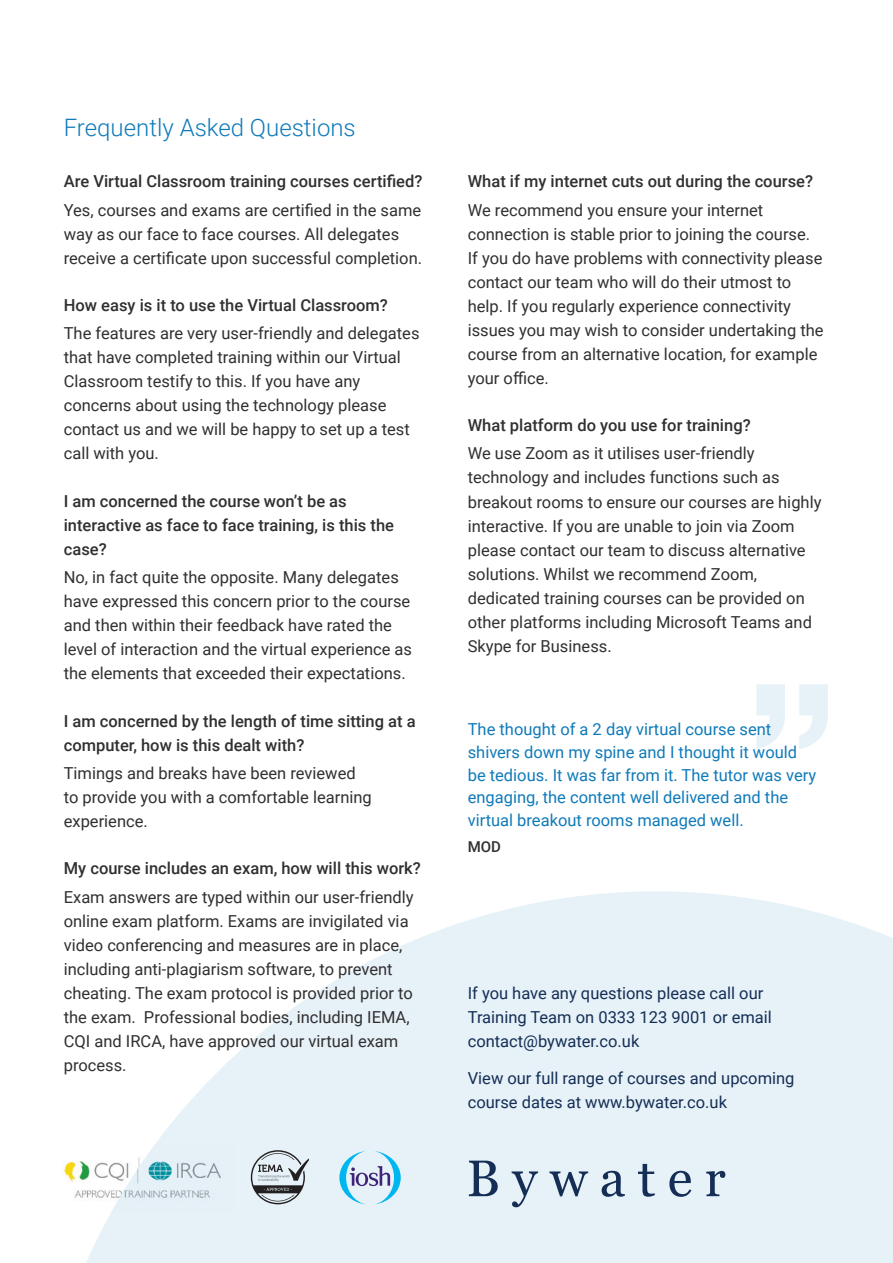
<style>
.page{position:relative;width:893px;height:1263px;background:#fff}
.page>*{position:absolute;margin:0;border:0;box-sizing:border-box;transform-origin:0 0}
.t1{font:700 201.15px "Helvetica Neue";color:#e6f1f8}
.t2{font:300 24px "Roboto";color:#0f7aba}
.t3{font:16.5px/24px "Roboto";color:#312f30}
.t4{font:500 16.5px/24px "Roboto";color:#312f30}
.t5{font:16.5px/22.5px "Roboto";color:#0f7aba}
.t6{font:16.5px/24px "Roboto";color:#142e55}
.t7{font:500 15px "Roboto";color:#312f30}
</style>
<div class="page">
<svg style="left:86px;top:891px;width:807px;height:372px;fill:#e6f1f8"></svg>
<svg style="left:469px;top:1160px;width:256px;height:47px;background:#c4d2de"></svg>
<img style="left:64px;top:1144px;width:47px;height:68px">
<img style="left:111px;top:1144px;width:124px;height:68px">
<svg style="left:251px;top:1150px;width:58px;height:54px;background:#b1b8be"></svg>
<svg style="left:339px;top:1151px;width:62px;height:53px;background:#b1d5ec"></svg>
<h2 class="t2" style="left:64px;top:111px;width:293px">Frequently Asked Questions</h2>
<p class="t4" style="left:64px;top:169px;width:360px">Are Virtual Classroom training courses certified?</p>
<p class="t3" style="left:64px;top:197px;width:360px">Yes, courses and exams are certified in the same way as our face to face courses. All delegates receive a certificate upon successful completion.</p>
<p class="t4" style="left:64px;top:293px;width:326px">How easy is it to use the Virtual Classroom?</p>
<p class="t3" style="left:64px;top:321px;width:357px">The features are very user-friendly and delegates that have completed training within our Virtual Classroom testify to this. If you have any concerns about using the technology please contact us and we will be happy to set up a test call with you.</p>
<p class="t4" style="left:64px;top:488px;width:332px">I am concerned the course won’t be as interactive as face to face training, is this the case?</p>
<p class="t3" style="left:64px;top:565px;width:350px">No, in fact quite the opposite. Many delegates have expressed this concern prior to the course and then within their feedback have rated the level of interaction and the virtual experience as the elements that exceeded their expectations.</p>
<p class="t4" style="left:64px;top:708px;width:353px">I am concerned by the length of time sitting at a computer, how is this dealt with?</p>
<p class="t3" style="left:64px;top:760px;width:310px">Timings and breaks have been reviewed to provide you with a comfortable learning experience.</p>
<p class="t4" style="left:64px;top:856px;width:359px">My course includes an exam, how will this work?</p>
<p class="t3" style="left:64px;top:884px;width:351px">Exam answers are typed within our user-friendly online exam platform. Exams are invigilated via video conferencing and measures are in place, including anti-plagiarism software, to prevent cheating. The exam protocol is provided prior to the exam. Professional bodies, including IEMA, CQI and IRCA, have approved our virtual exam process.</p>
<p class="t4" style="left:468px;top:169px;width:347px">What if my internet cuts out during the course?</p>
<p class="t3" style="left:468px;top:197px;width:357px">We recommend you ensure your internet connection is stable prior to joining the course.<br>If you do have problems with connectivity please contact our team who will do their utmost to help. If you regularly experience connectivity issues you may wish to consider undertaking the course from an alternative location, for example your office.</p>
<p class="t4" style="left:468px;top:413px;width:284px">What platform do you use for training?</p>
<p class="t3" style="left:468px;top:441px;width:355px">We use Zoom as it utilises user-friendly technology and includes functions such as breakout rooms to ensure our courses are highly interactive. If you are unable to join via Zoom please contact our team to discuss alternative solutions. Whilst we recommend Zoom, dedicated training courses can be provided on other platforms including Microsoft Teams and Skype for Business.</p>
<h1 class="t1" style="left:839px;top:835px;width:95px;rotate:-180deg">“</h1>
<p class="t5" style="left:468px;top:718px;width:350px">The thought of a 2 day virtual course sent shivers down my spine and I thought it would be tedious. It was far from it. The tutor was very engaging, the content well delivered and the virtual breakout rooms managed well.</p>
<p class="t7" style="left:468px;top:836px;width:35px">MOD</p>
<p class="t6" style="left:468px;top:981px;width:306px">If you have any questions please call our<br>Training Team on 0333 123 9001 or email contact@bywater.co.uk</p>
<p class="t6" style="left:468px;top:1065px;width:328px">View our full range of courses and upcoming course dates at www.bywater.co.uk</p>
</div>
